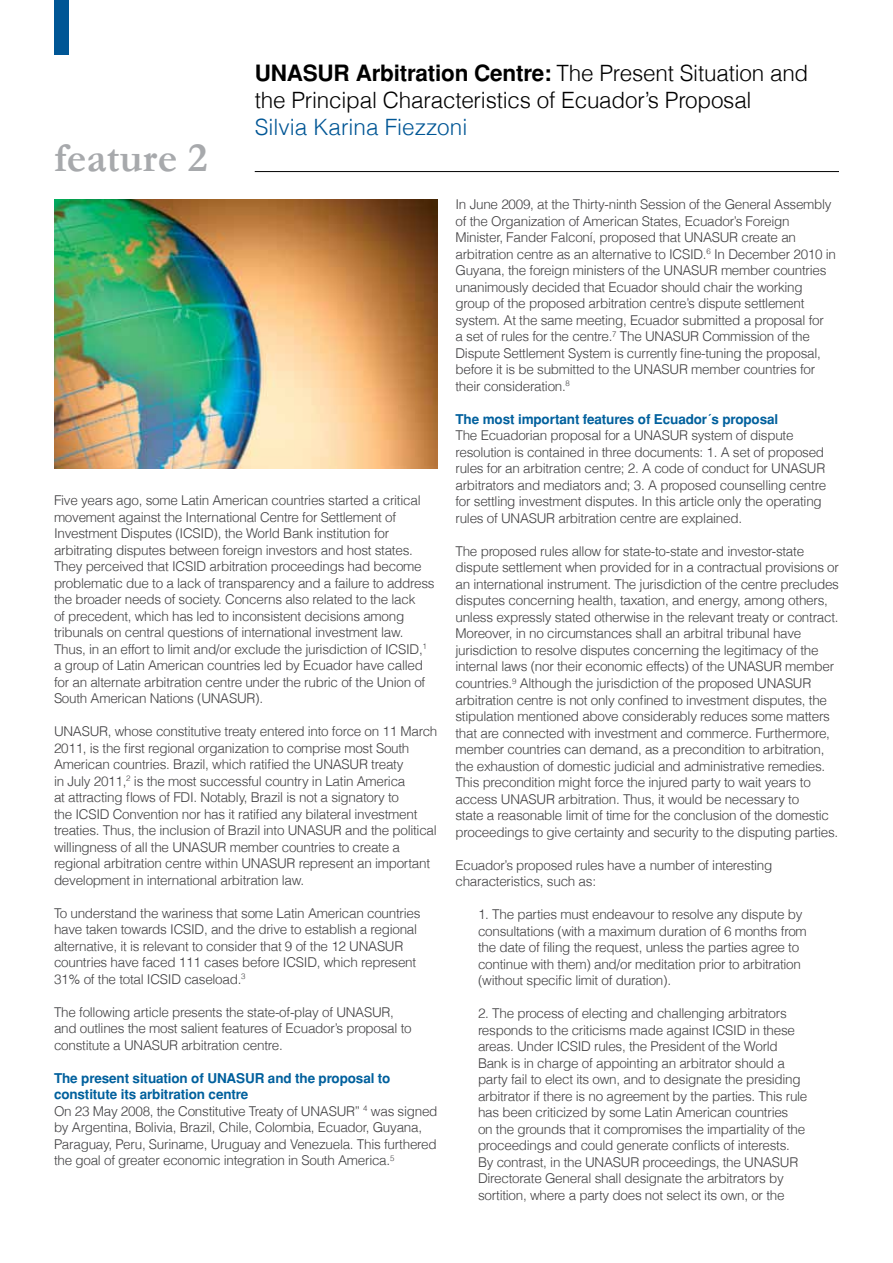
<style>
.page{position:relative;width:893px;height:1263px;background:#fff}
.page>*{position:absolute;margin:0;border:0;box-sizing:border-box;transform-origin:0 0}
.t1{font:700 42px "Garamond";color:#a7a9ac}
.t2{font:300 22.5px/27px "Helvetica";letter-spacing:-.01em;color:#000}
.t3{font:300 22.5px "Helvetica";color:#005695}
.t4{font:300 13.5px/16.5px "Helvetica";letter-spacing:-.02em;color:#414042}
.t5{font:700 13.5px "Helvetica";letter-spacing:-.01em;color:#00609d}
.s1{font-weight:700}
.s2{font-weight:700;color:#00609d}
</style>
<div class="page">
<div style="left:54px;top:0;width:14px;height:54px;background:#005695"></div>
<hr style="left:255px;top:171px;width:584px;height:1px;background:#000">
<img style="left:54px;top:200px;width:383px;height:269px">
<h1 class="t1" style="left:54px;top:132px;width:155px">feature 2</h1>
<h2 class="t2" style="left:255px;top:59px;width:555px"><span class="s1">UNASUR Arbitration Centre:</span> The Present Situation and the Principal Characteristics of Ecuador’s Proposal</h2>
<h2 class="t3" style="left:255px;top:113px;width:214px">Silvia Karina Fiezzoni</h2>
<p class="t4" style="left:54px;top:492px;width:382px">Five years ago, some Latin American countries started a critical movement against the International Centre for Settlement of Investment Disputes (ICSID), the World Bank institution for arbitrating disputes between foreign investors and host states.<br>They perceived that ICSID arbitration proceedings had become problematic due to a lack of transparency and a failure to address the broader needs of society. Concerns also related to the lack<br>of precedent, which has led to inconsistent decisions among tribunals on central questions of international investment law.<br>Thus, in an effort to limit and/or exclude the jurisdiction of ICSID,<sup>1 </sup>a group of Latin American countries led by Ecuador have called for an alternate arbitration centre under the rubric of the Union of South American Nations (UNASUR).</p>
<p class="t4" style="left:54px;top:723px;width:385px">UNASUR, whose constitutive treaty entered into force on 11 March 2011, is the first regional organization to comprise most South American countries. Brazil, which ratified the UNASUR treaty<br>in July 2011,<sup>2</sup> is the most successful country in Latin America<br>at attracting flows of FDI. Notably, Brazil is not a signatory to<br>the ICSID Convention nor has it ratified any bilateral investment treaties. Thus, the inclusion of Brazil into UNASUR and the political willingness of all the UNASUR member countries to create a regional arbitration centre within UNASUR represent an important development in international arbitration law.</p>
<p class="t4" style="left:54px;top:904px;width:368px">To understand the wariness that some Latin American countries have taken towards ICSID, and the drive to establish a regional alternative, it is relevant to consider that 9 of the 12 UNASUR countries have faced 111 cases before ICSID, which represent 31% of the total ICSID caseload.<sup>3</sup></p>
<p class="t4" style="left:54px;top:1003px;width:359px">The following article presents the state-of-play of UNASUR, and outlines the most salient features of Ecuador’s proposal to constitute a UNASUR arbitration centre.</p>
<p class="t4" style="left:54px;top:1069px;width:385px"><span class="s2">The present situation of UNASUR and the proposal to constitute its arbitration centre<br></span>On 23 May 2008, the Constitutive Treaty of UNASUR” <sup>4</sup> was signed by Argentina, Bolivia, Brazil, Chile, Colombia, Ecuador, Guyana, Paraguay, Peru, Suriname, Uruguay and Venezuela. This furthered the goal of greater economic integration in South America.<sup>5</sup></p>
<p class="t4" style="left:455px;top:196px;width:382px">In June 2009, at the Thirty-ninth Session of the General Assembly of the Organization of American States, Ecuador’s Foreign Minister, Fander Falconí, proposed that UNASUR create an arbitration centre as an alternative to ICSID.<sup>6</sup> In December 2010 in Guyana, the foreign ministers of the UNASUR member countries unanimously decided that Ecuador should chair the working group of the proposed arbitration centre’s dispute settlement system. At the same meeting, Ecuador submitted a proposal for<br>a set of rules for the centre.<sup>7</sup> The UNASUR Commission of the Dispute Settlement System is currently fine-tuning the proposal, before it is be submitted to the UNASUR member countries for their consideration.<sup>8</sup></p>
<p class="t5" style="left:455px;top:411px;width:324px">The most important features of Ecuador´s proposal</p>
<p class="t4" style="left:455px;top:427px;width:372px">The Ecuadorian proposal for a UNASUR system of dispute resolution is contained in three documents: 1. A set of proposed rules for an arbitration centre; 2. A code of conduct for UNASUR arbitrators and mediators and; 3. A proposed counselling centre for settling investment disputes. In this article only the operating rules of UNASUR arbitration centre are explained.</p>
<p class="t4" style="left:455px;top:543px;width:385px">The proposed rules allow for state-to-state and investor-state dispute settlement when provided for in a contractual provisions or an international instrument. The jurisdiction of the centre precludes disputes concerning health, taxation, and energy, among others, unless expressly stated otherwise in the relevant treaty or contract.<br>Moreover, in no circumstances shall an arbitral tribunal have jurisdiction to resolve disputes concerning the legitimacy of the internal laws (nor their economic effects) of the UNASUR member countries.<sup>9</sup> Although the jurisdiction of the proposed UNASUR arbitration centre is not only confined to investment disputes, the stipulation mentioned above considerably reduces some matters that are connected with investment and commerce. Furthermore, member countries can demand, as a precondition to arbitration, the exhaustion of domestic judicial and administrative remedies.<br>This precondition might force the injured party to wait years to access UNASUR arbitration. Thus, it would be necessary to<br>state a reasonable limit of time for the conclusion of the domestic proceedings to give certainty and security to the disputing parties.</p>
<p class="t4" style="left:455px;top:856px;width:318px">Ecuador’s proposed rules have a number of interesting characteristics, such as:</p>
<p class="t4" style="left:478px;top:906px;width:330px">1. The parties must endeavour to resolve any dispute by consultations (with a maximum duration of 6 months from the date of filing the request, unless the parties agree to continue with them) and/or meditation prior to arbitration (without specific limit of duration).</p>
<p class="t4" style="left:478px;top:1005px;width:331px">2. The process of electing and challenging arbitrators responds to the criticisms made against ICSID in these areas. Under ICSID rules, the President of the World Bank is in charge of appointing an arbitrator should a party fail to elect its own, and to designate the presiding arbitrator if there is no agreement by the parties. This rule has been criticized by some Latin American countries<br>on the grounds that it compromises the impartiality of the proceedings and could generate conflicts of interests.<br>By contrast, in the UNASUR proceedings, the UNASUR Directorate General shall designate the arbitrators by sortition, where a party does not select its own, or the</p>
</div>
